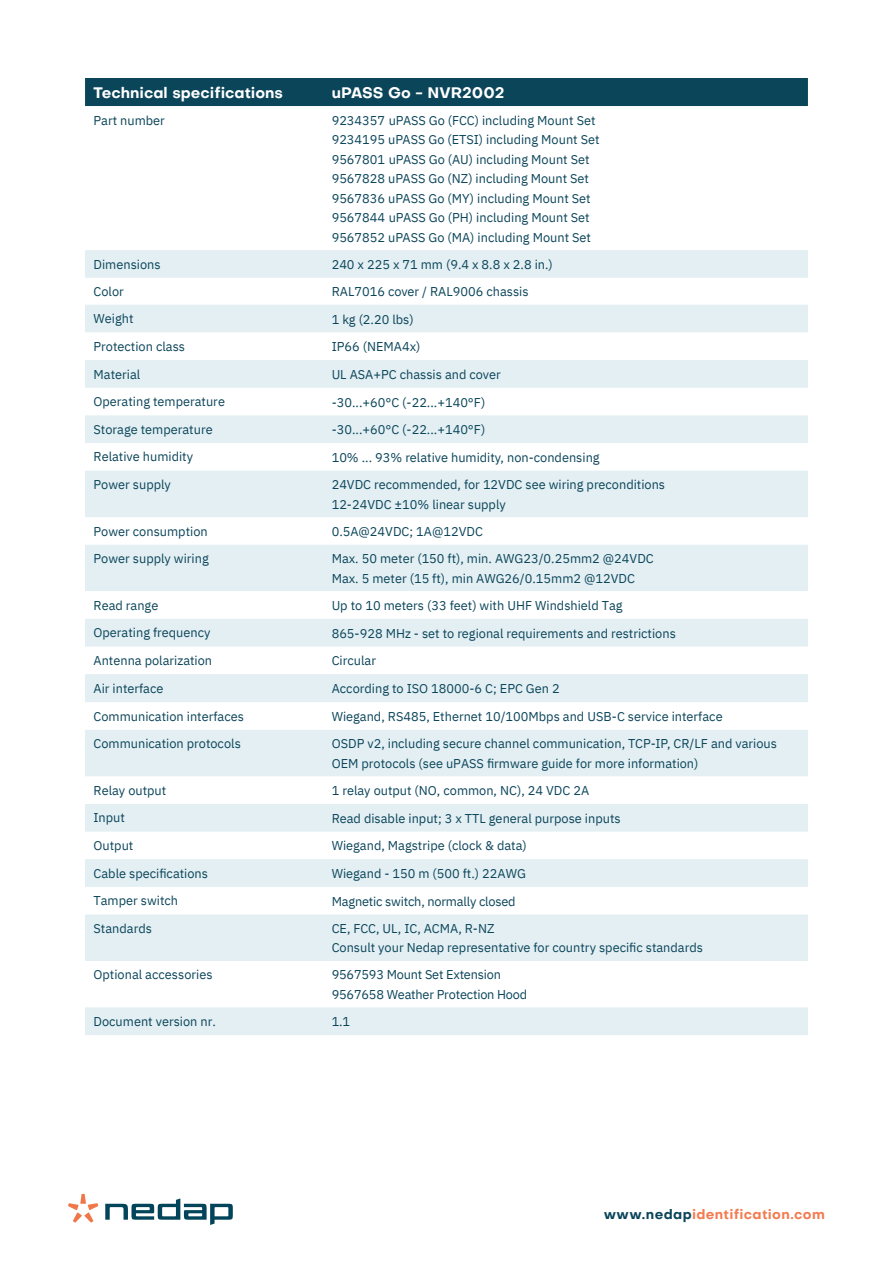
<style>
.page{position:relative;width:893px;height:1263px;background:#fff}
.page>*{position:absolute;margin:0;border:0;box-sizing:border-box;transform-origin:0 0}
.Nedap_Header{font:700 15px "Objectivity";color:#fff}
.t1{font:700 13.5px "Objectivity";letter-spacing:.025em;color:#f47b50}
.Nedap_Cell{font:12.75px/19.5px "IBM Plex Sans";color:#0b455a}
.s1{color:#0b455a}
</style>
<div class="page">
<svg style="left:105px;top:1198px;width:128px;height:27px"></svg>
<svg style="left:68px;top:1194px;width:30px;height:28px"></svg>
<div style="left:85px;top:78px;width:723px;height:28px;background:#0b455a"></div>
<svg style="left:85px;top:250px;width:723px;height:341px;fill:#e3eff3"></svg>
<svg style="left:85px;top:619px;width:723px;height:416px;fill:#e3eff3"></svg>
<p class="Nedap_Header" style="left:94px;top:82px;width:191px">Technical specifications</p>
<p class="Nedap_Header" style="left:332px;top:82px;width:174px">uPASS Go - NVR2002</p>
<p class="Nedap_Cell" style="left:94px;top:109px;width:73px">Part number</p>
<p class="Nedap_Cell" style="left:332px;top:109px;width:265px">9234357 uPASS Go (FCC) including Mount Set</p>
<p class="Nedap_Cell" style="left:332px;top:129px;width:269px">9234195 uPASS Go (ETSI) including Mount Set</p>
<p class="Nedap_Cell" style="left:332px;top:148px;width:259px">9567801 uPASS Go (AU) including Mount Set</p>
<p class="Nedap_Cell" style="left:332px;top:168px;width:259px">9567828 uPASS Go (NZ) including Mount Set</p>
<p class="Nedap_Cell" style="left:332px;top:187px;width:261px">9567836 uPASS Go (MY) including Mount Set</p>
<p class="Nedap_Cell" style="left:332px;top:207px;width:260px">9567844 uPASS Go (PH) including Mount Set</p>
<p class="Nedap_Cell" style="left:332px;top:226px;width:261px">9567852 uPASS Go (MA) including Mount Set</p>
<p class="Nedap_Cell" style="left:94px;top:253px;width:69px">Dimensions</p>
<p class="Nedap_Cell" style="left:332px;top:254px;width:223px">240 x 225 x 71 mm (9.4 x 8.8 x 2.8 in.)</p>
<p class="Nedap_Cell" style="left:94px;top:281px;width:32px">Color</p>
<p class="Nedap_Cell" style="left:332px;top:281px;width:198px">RAL7016 cover / RAL9006 chassis</p>
<p class="Nedap_Cell" style="left:94px;top:308px;width:41px">Weight</p>
<p class="Nedap_Cell" style="left:332px;top:308px;width:84px">1 kg (2.20 lbs)</p>
<p class="Nedap_Cell" style="left:94px;top:335px;width:93px">Protection class</p>
<p class="Nedap_Cell" style="left:332px;top:336px;width:90px">IP66 (NEMA4x)</p>
<p class="Nedap_Cell" style="left:94px;top:363px;width:48px">Material</p>
<p class="Nedap_Cell" style="left:332px;top:364px;width:170px">UL ASA+PC chassis and cover</p>
<p class="Nedap_Cell" style="left:94px;top:391px;width:133px">Operating temperature</p>
<p class="Nedap_Cell" style="left:332px;top:391px;width:155px">-30...+60°C (-22...+140°F)</p>
<p class="Nedap_Cell" style="left:94px;top:418px;width:121px">Storage temperature</p>
<p class="Nedap_Cell" style="left:332px;top:419px;width:155px">-30...+60°C (-22...+140°F)</p>
<p class="Nedap_Cell" style="left:94px;top:446px;width:101px">Relative humidity</p>
<p class="Nedap_Cell" style="left:332px;top:446px;width:269px">10% ... 93% relative humidity, non-condensing</p>
<p class="Nedap_Cell" style="left:94px;top:474px;width:79px">Power supply</p>
<p class="Nedap_Cell" style="left:332px;top:474px;width:335px">24VDC recommended, for 12VDC see wiring preconditions</p>
<p class="Nedap_Cell" style="left:332px;top:493px;width:176px">12-24VDC ±10% linear supply</p>
<p class="Nedap_Cell" style="left:94px;top:520px;width:116px">Power consumption</p>
<p class="Nedap_Cell" style="left:332px;top:521px;width:153px">0.5A@24VDC; 1A@12VDC</p>
<p class="Nedap_Cell" style="left:94px;top:548px;width:117px">Power supply wiring</p>
<p class="Nedap_Cell" style="left:332px;top:548px;width:324px">Max. 50 meter (150 ft), min. AWG23/0.25mm2 @24VDC</p>
<p class="Nedap_Cell" style="left:332px;top:567px;width:305px">Max. 5 meter (15 ft), min AWG26/0.15mm2 @12VDC</p>
<p class="Nedap_Cell" style="left:94px;top:594px;width:66px">Read range</p>
<p class="Nedap_Cell" style="left:332px;top:595px;width:292px">Up to 10 meters (33 feet) with UHF Windshield Tag</p>
<p class="Nedap_Cell" style="left:94px;top:622px;width:119px">Operating frequency</p>
<p class="Nedap_Cell" style="left:332px;top:622px;width:346px">865-928 MHz - set to regional requirements and restrictions</p>
<p class="Nedap_Cell" style="left:94px;top:650px;width:120px">Antenna polarization</p>
<p class="Nedap_Cell" style="left:332px;top:650px;width:46px">Circular</p>
<p class="Nedap_Cell" style="left:94px;top:677px;width:71px">Air interface</p>
<p class="Nedap_Cell" style="left:332px;top:678px;width:230px">According to ISO 18000-6 C; EPC Gen 2</p>
<p class="Nedap_Cell" style="left:94px;top:705px;width:152px">Communication interfaces</p>
<p class="Nedap_Cell" style="left:332px;top:706px;width:392px">Wiegand, RS485, Ethernet 10/100Mbps and USB-C service interface</p>
<p class="Nedap_Cell" style="left:94px;top:733px;width:149px">Communication protocols</p>
<p class="Nedap_Cell" style="left:332px;top:733px;width:447px">OSDP v2, including secure channel communication, TCP-IP, CR/LF and various<br>OEM protocols (see uPASS firmware guide for more information)</p>
<p class="Nedap_Cell" style="left:94px;top:779px;width:74px">Relay output</p>
<p class="Nedap_Cell" style="left:332px;top:780px;width:259px">1 relay output (NO, common, NC), 24 VDC 2A</p>
<p class="Nedap_Cell" style="left:94px;top:807px;width:33px">Input</p>
<p class="Nedap_Cell" style="left:332px;top:807px;width:290px">Read disable input; 3 x TTL general purpose inputs</p>
<p class="Nedap_Cell" style="left:94px;top:835px;width:41px">Output</p>
<p class="Nedap_Cell" style="left:332px;top:835px;width:197px">Wiegand, Magstripe (clock &amp; data)</p>
<p class="Nedap_Cell" style="left:94px;top:862px;width:116px">Cable specifications</p>
<p class="Nedap_Cell" style="left:332px;top:863px;width:196px">Wiegand - 150 m (500 ft.) 22AWG</p>
<p class="Nedap_Cell" style="left:94px;top:890px;width:86px">Tamper switch</p>
<p class="Nedap_Cell" style="left:332px;top:890px;width:186px">Magnetic switch, normally closed</p>
<p class="Nedap_Cell" style="left:94px;top:918px;width:60px">Standards</p>
<p class="Nedap_Cell" style="left:332px;top:918px;width:164px">CE, FCC, UL, IC, ACMA, R-NZ</p>
<p class="Nedap_Cell" style="left:332px;top:937px;width:373px">Consult your Nedap representative for country specific standards</p>
<p class="Nedap_Cell" style="left:94px;top:964px;width:121px">Optional accessories</p>
<p class="Nedap_Cell" style="left:332px;top:964px;width:171px">9567593 Mount Set Extension</p>
<p class="Nedap_Cell" style="left:332px;top:983px;width:197px">9567658 Weather Protection Hood</p>
<p class="Nedap_Cell" style="left:94px;top:1010px;width:124px">Document version nr.</p>
<p class="Nedap_Cell" style="left:332px;top:1011px;width:20px">1.1</p>
<p class="t1" style="left:604px;top:1204px;width:223px"><span class="s1">www.nedap</span>identification.com</p>
</div>
